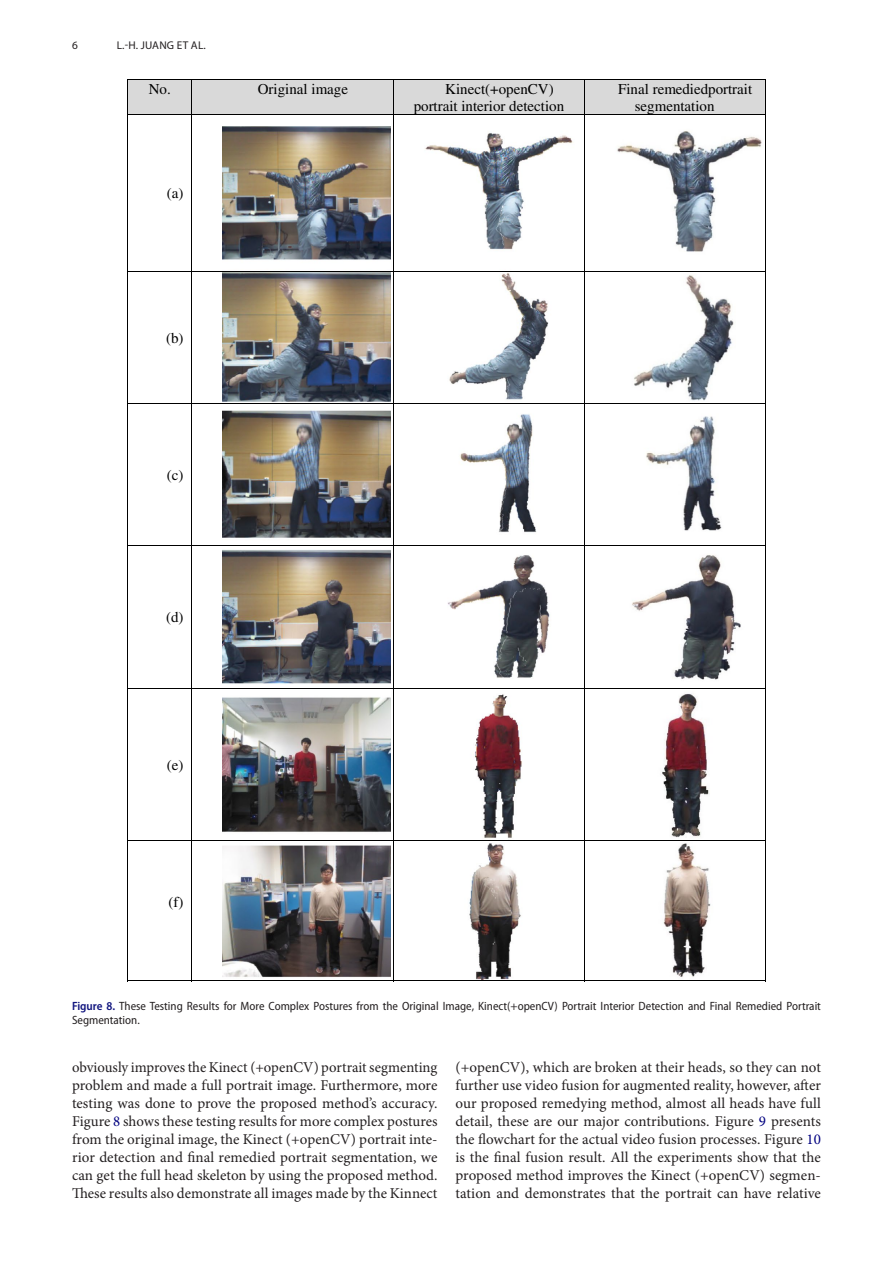
<style>
.page{position:relative;width:893px;height:1263px;background:#fff}
.page>*{position:absolute;margin:0;border:0;box-sizing:border-box;transform-origin:0 0}
.t1{font:15px/18px "Minion Pro";color:#231f20;text-align:justify}
.t2{font:15px "Times";color:#000}
.t3{font:semi-condensed 12px/13.5px "Myriad Pro";color:#231f20}
.t4{font:11.25px "Myriad Pro";letter-spacing:.02em;color:#231f20}
.s1{font-weight:600;color:#10147e}
.s2{color:#000080}
</style>
<div class="page">
<img style="left:223px;top:126px;width:539px;height:854px">
<div style="left:128px;top:97px;width:63px;height:17px;background:#d9d9d9"></div>
<div style="left:192px;top:97px;width:201px;height:17px;background:#d9d9d9"></div>
<div style="left:394px;top:97px;width:190px;height:17px;background:#d9d9d9"></div>
<div style="left:585px;top:97px;width:180px;height:17px;background:#d9d9d9"></div>
<div style="left:128px;top:80px;width:63px;height:17px;background:#d9d9d9"></div>
<div style="left:192px;top:80px;width:201px;height:17px;background:#d9d9d9"></div>
<div style="left:394px;top:80px;width:190px;height:17px;background:#d9d9d9"></div>
<div style="left:585px;top:80px;width:180px;height:17px;background:#d9d9d9"></div>
<div style="left:392px;top:119px;width:16px;height:859px;background:#fff"></div>
<hr style="left:128px;top:114px;width:457px;height:1px;background:#000">
<hr style="left:585px;top:114px;width:180px;height:1px;background:#000">
<hr style="left:128px;top:115px;width:1px;height:156px;background:#000">
<hr style="left:191px;top:115px;width:1px;height:156px;background:#000">
<hr style="left:393px;top:115px;width:1px;height:156px;background:#000">
<hr style="left:584px;top:115px;width:1px;height:156px;background:#000">
<hr style="left:765px;top:115px;width:1px;height:156px;background:#000">
<hr style="left:128px;top:271px;width:457px;height:1px;background:#000">
<hr style="left:585px;top:271px;width:180px;height:1px;background:#000">
<hr style="left:128px;top:272px;width:1px;height:131px;background:#000">
<hr style="left:191px;top:272px;width:1px;height:131px;background:#000">
<hr style="left:393px;top:272px;width:1px;height:131px;background:#000">
<hr style="left:584px;top:272px;width:1px;height:131px;background:#000">
<hr style="left:765px;top:272px;width:1px;height:131px;background:#000">
<hr style="left:128px;top:403px;width:457px;height:1px;background:#000">
<hr style="left:585px;top:403px;width:180px;height:1px;background:#000">
<hr style="left:128px;top:404px;width:1px;height:141px;background:#000">
<hr style="left:191px;top:404px;width:1px;height:141px;background:#000">
<hr style="left:393px;top:404px;width:1px;height:141px;background:#000">
<hr style="left:584px;top:404px;width:1px;height:141px;background:#000">
<hr style="left:765px;top:404px;width:1px;height:141px;background:#000">
<hr style="left:128px;top:545px;width:457px;height:1px;background:#000">
<hr style="left:585px;top:545px;width:180px;height:1px;background:#000">
<hr style="left:128px;top:546px;width:1px;height:142px;background:#000">
<hr style="left:191px;top:546px;width:1px;height:142px;background:#000">
<hr style="left:393px;top:546px;width:1px;height:142px;background:#000">
<hr style="left:584px;top:546px;width:1px;height:142px;background:#000">
<hr style="left:765px;top:546px;width:1px;height:142px;background:#000">
<hr style="left:128px;top:688px;width:457px;height:1px;background:#000">
<hr style="left:585px;top:688px;width:180px;height:1px;background:#000">
<hr style="left:128px;top:688px;width:1px;height:152px;background:#000">
<hr style="left:191px;top:688px;width:1px;height:152px;background:#000">
<hr style="left:393px;top:688px;width:1px;height:152px;background:#000">
<hr style="left:584px;top:688px;width:1px;height:152px;background:#000">
<hr style="left:765px;top:688px;width:1px;height:152px;background:#000">
<hr style="left:128px;top:840px;width:457px;height:1px;background:#000">
<hr style="left:585px;top:840px;width:180px;height:1px;background:#000">
<hr style="left:128px;top:841px;width:1px;height:140px;background:#000">
<hr style="left:128px;top:980px;width:63px;height:1px;background:#000">
<hr style="left:191px;top:841px;width:1px;height:140px;background:#000">
<hr style="left:192px;top:980px;width:201px;height:1px;background:#000">
<hr style="left:393px;top:841px;width:1px;height:140px;background:#000">
<hr style="left:394px;top:980px;width:190px;height:1px;background:#000">
<hr style="left:584px;top:841px;width:1px;height:140px;background:#000">
<hr style="left:585px;top:980px;width:180px;height:1px;background:#000">
<hr style="left:765px;top:841px;width:1px;height:140px;background:#000">
<hr style="left:128px;top:79px;width:457px;height:1px;background:#000">
<hr style="left:585px;top:79px;width:180px;height:1px;background:#000">
<svg style="left:191px;top:80px;width:1px;height:34px"></svg>
<svg style="left:393px;top:80px;width:1px;height:34px"></svg>
<svg style="left:584px;top:80px;width:1px;height:34px"></svg>
<svg style="left:765px;top:79px;width:1px;height:36px"></svg>
<p class="t4" style="left:72px;top:39px;width:7px">6</p>
<p class="t4" style="left:117px;top:39px;width:90px">L.-H. JUANG ET AL.</p>
<p class="t2" style="left:149px;top:80px;width:24px">No.</p>
<p class="t2" style="left:258px;top:80px;width:92px">Original image</p>
<p class="t2" style="left:445px;top:80px;width:110px">Kinect(+openCV)</p>
<p class="t2" style="left:618px;top:80px;width:136px">Final remediedportrait</p>
<p class="t2" style="left:167px;top:185px;width:18px">(a)</p>
<p class="t2" style="left:166px;top:329px;width:19px">(b)</p>
<p class="t2" style="left:167px;top:466px;width:18px">(c)</p>
<p class="t2" style="left:166px;top:608px;width:19px">(d)</p>
<p class="t2" style="left:167px;top:756px;width:18px">(e)</p>
<p class="t2" style="left:169px;top:893px;width:16px">(f)</p>
<p class="t2" style="left:414px;top:97px;width:152px">portrait interior detection</p>
<p class="t2" style="left:635px;top:97px;width:81px">segmentation</p>
<p class="t3" style="left:72px;top:999px;width:750px"><span class="s1">Figure 8.</span> These Testing Results for More Complex Postures from the Original Image, Kinect(+openCV) Portrait Interior Detection and Final Remedied Portrait<br>Segmentation.</p>
<p class="t1" style="left:72px;top:1058px;width:367px">obviously improves the Kinect (+openCV) portrait segmenting problem and made a full portrait image. Furthermore, more testing was done to prove the proposed method’s accuracy.<br>Figure <span class="s2">8</span> shows these testing results for more complex postures from the original image, the Kinect (+openCV) portrait inte&shy;rior detection and final remedied portrait segmentation, we can get the full head skeleton by using the proposed method.<br>These results also demonstrate all images made by the Kinnect</p>
<p class="t1" style="left:455px;top:1058px;width:367px">(+openCV), which are broken at their heads, so they can not further use video fusion for augmented reality, however, after our proposed remedying method, almost all heads have full detail, these are our major contributions. Figure <span class="s2">9</span> presents the flowchart for the actual video fusion processes. Figure <span class="s2">10 </span>is the final fusion result. All the experiments show that the proposed method improves the Kinect (+openCV) segmen&shy;tation and demonstrates that the portrait can have relative</p>
</div>
